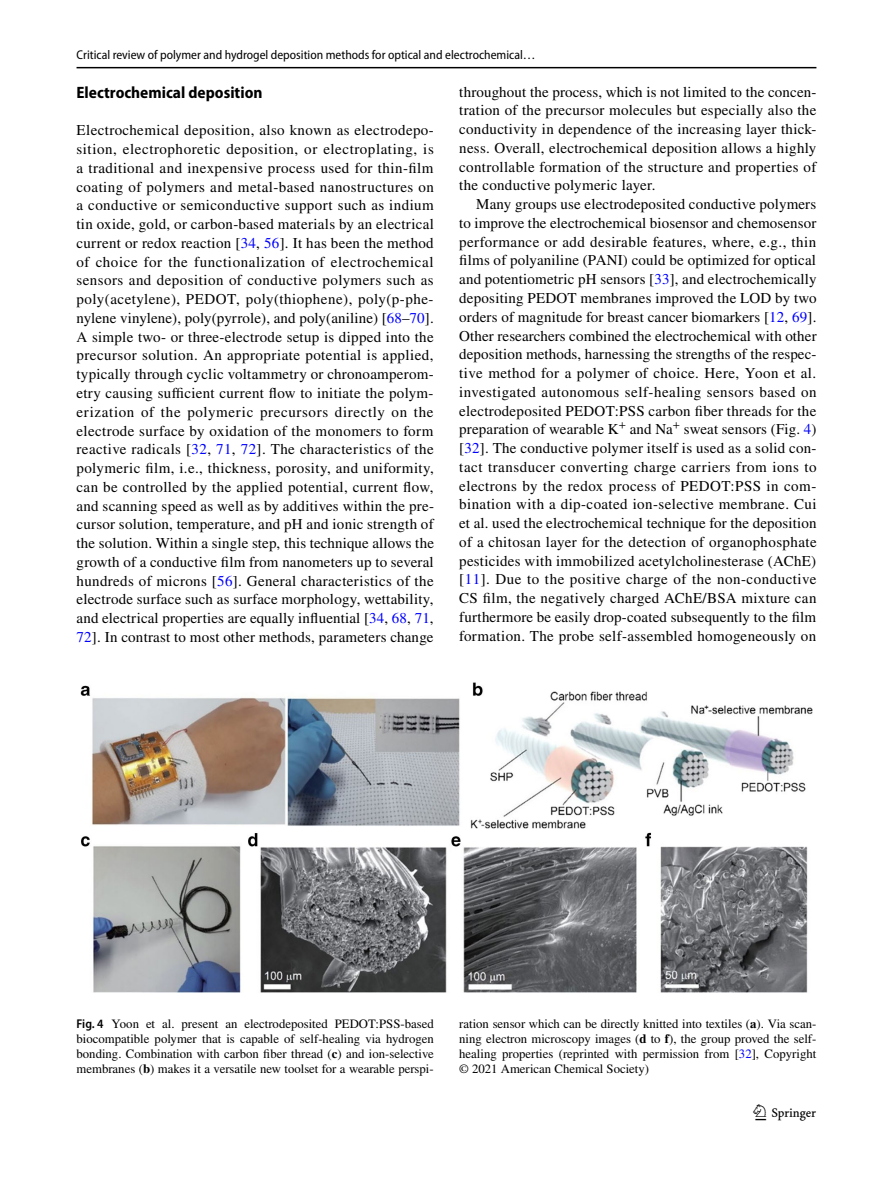
<style>
.page{position:relative;width:893px;height:1187px;background:#fff}
.page>*{position:absolute;margin:0;border:0;box-sizing:border-box;transform-origin:0 0}
.t1{font:22.5px "Springnew Regular 3";color:#000}
.t2{font:700 semi-condensed 16.5px "Myriad Pro";color:#000}
.t3{font:15px/18.8px "STIX";letter-spacing:.02em;color:#000;text-align:justify}
.t4{font:12.75px/15px "STIX";color:#000;text-align:justify}
.t5{font:12.75px "Myriad Pro Semi Cn 3";color:#000}
.s1{color:#00f}
.s2{font-family:"Myriad Pro";font-weight:600;font-stretch:semi-condensed}
.s3{font-weight:700}
</style>
<div class="page">
<hr style="left:77px;top:67px;width:739px;height:1px;background:#000">
<img style="left:81px;top:682px;width:731px;height:310px">
<p class="t5" style="left:77px;top:48px;width:460px">Critical review of polymer and hydrogel deposition methods for optical and electrochemical…</p>
<p class="t2" style="left:77px;top:83px;width:187px">Electrochemical deposition</p>
<p class="t3" style="left:77px;top:122px;width:359px">Electrochemical deposition, also known as electrodepo&shy;sition, electrophoretic deposition, or electroplating, is a traditional and inexpensive process used for thin-film coating of polymers and metal-based nanostructures on a conductive or semiconductive support such as indium tin oxide, gold, or carbon-based materials by an electrical current or redox reaction [<span class="s1">34</span>, <span class="s1">56</span>]. It has been the method of choice for the functionalization of electrochemical sensors and deposition of conductive polymers such as poly(acetylene), PEDOT, poly(thiophene), poly(p-phe&shy;nylene vinylene), poly(pyrrole), and poly(aniline) [<span class="s1">68</span>–<span class="s1">70</span>].<br>A simple two- or three-electrode setup is dipped into the precursor solution. An appropriate potential is applied, typically through cyclic voltammetry or chronoamperom&shy;etry causing sufficient current flow to initiate the polym&shy;erization of the polymeric precursors directly on the electrode surface by oxidation of the monomers to form reactive radicals [<span class="s1">32</span>, <span class="s1">71</span>, <span class="s1">72</span>]. The characteristics of the polymeric film, i.e., thickness, porosity, and uniformity, can be controlled by the applied potential, current flow, and scanning speed as well as by additives within the pre&shy;cursor solution, temperature, and pH and ionic strength of the solution. Within a single step, this technique allows the growth of a conductive film from nanometers up to several hundreds of microns [<span class="s1">56</span>]. General characteristics of the electrode surface such as surface morphology, wettability, and electrical properties are equally influential [<span class="s1">34</span>, <span class="s1">68</span>, <span class="s1">71</span>, <span class="s1">72</span>]. In contrast to most other methods, parameters change</p>
<p class="t3" style="left:459px;top:83px;width:359px">throughout the process, which is not limited to the concen&shy;tration of the precursor molecules but especially also the conductivity in dependence of the increasing layer thick&shy;ness. Overall, electrochemical deposition allows a highly controllable formation of the structure and properties of the conductive polymeric layer.</p>
<p class="t3" style="left:459px;top:196px;width:359px;text-indent:17px">Many groups use electrodeposited conductive polymers to improve the electrochemical biosensor and chemosensor performance or add desirable features, where, e.g., thin films of polyaniline (PANI) could be optimized for optical and potentiometric pH sensors [<span class="s1">33</span>], and electrochemically depositing PEDOT membranes improved the LOD by two orders of magnitude for breast cancer biomarkers [<span class="s1">12</span>, <span class="s1">69</span>].<br>Other researchers combined the electrochemical with other deposition methods, harnessing the strengths of the respec&shy;tive method for a polymer of choice. Here, Yoon et al. investigated autonomous self-healing sensors based on electrodeposited PEDOT:PSS carbon fiber threads for the preparation of wearable K<sup>+</sup> and Na<sup>+</sup> sweat sensors (Fig. <span class="s1">4</span>) [<span class="s1">32</span>]. The conductive polymer itself is used as a solid con&shy;tact transducer converting charge carriers from ions to electrons by the redox process of PEDOT:PSS in com&shy;bination with a dip-coated ion-selective membrane. Cui et al. used the electrochemical technique for the deposition of a chitosan layer for the detection of organophosphate pesticides with immobilized acetylcholinesterase (AChE) [<span class="s1">11</span>]. Due to the positive charge of the non-conductive CS film, the negatively charged AChE/BSA mixture can furthermore be easily drop-coated subsequently to the film formation. The probe self-assembled homogeneously on</p>
<p class="t4" style="left:77px;top:1017px;width:359px"><span class="s2">Fig. 4</span> Yoon et al. present an electrodeposited PEDOT:PSS-based biocompatible polymer that is capable of self-healing via hydrogen bonding. Combination with carbon fiber thread (<span class="s3">c</span>) and ion-selective membranes (<span class="s3">b</span>) makes it a versatile new toolset for a wearable perspi-</p>
<p class="t4" style="left:459px;top:1016px;width:359px">ration sensor which can be directly knitted into textiles (<span class="s3">a</span>). Via scan&shy;ning electron microscopy images (<span class="s3">d</span> to <span class="s3">f</span>), the group proved the self&shy;healing properties (reprinted with permission from [<span class="s1">32</span>], Copyright © 2021 American Chemical Society)</p>
<h1 class="t1" style="left:755px;top:1104px;width:62px">1 3</h1>
</div>
